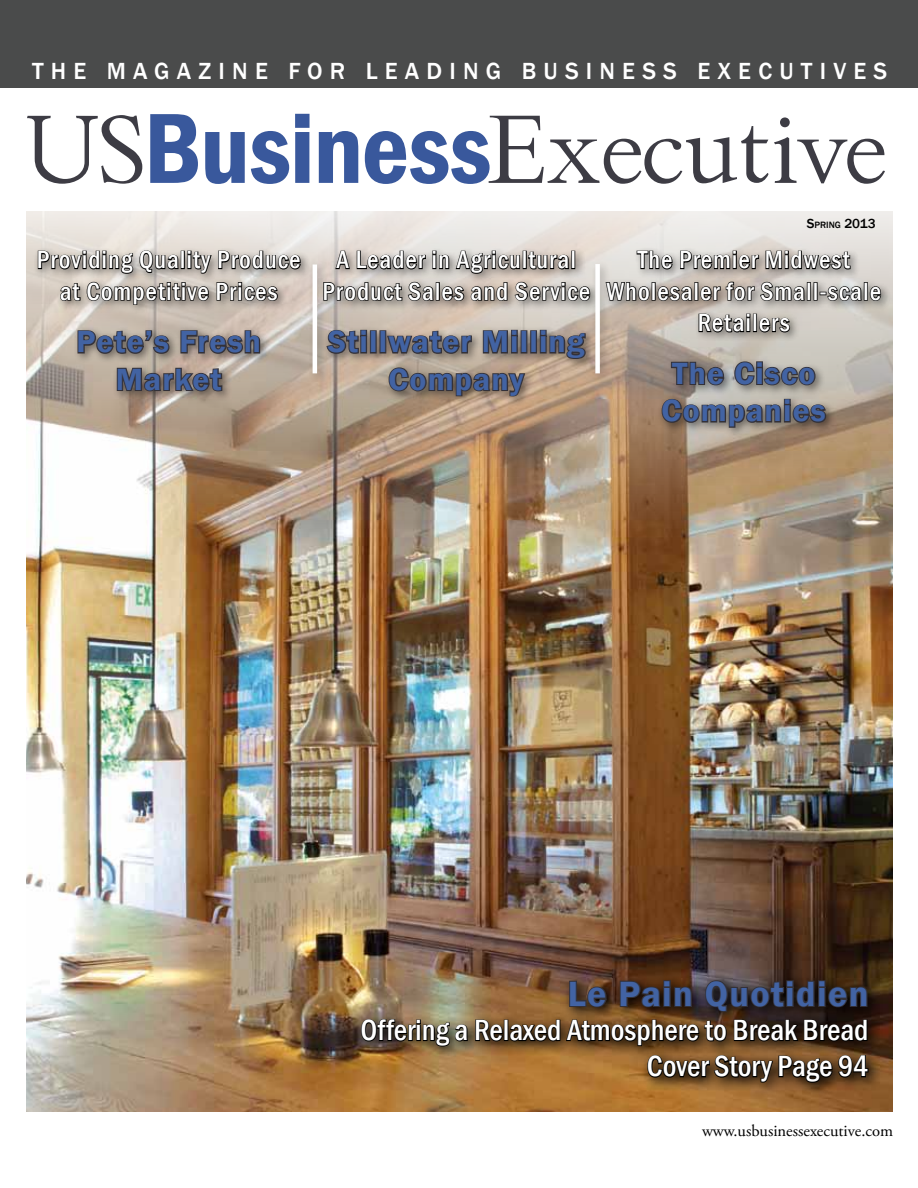
<style>
.page{position:relative;width:918px;height:1188px;background:#fff}
.page>*{position:absolute;margin:0;border:0;box-sizing:border-box;transform-origin:0 0}
.t1{font:600 36px "Franklin Gothic";letter-spacing:.04em;color:#4263a3}
.t2{font:600 31.5px/37.5px "Franklin Gothic";letter-spacing:.04em;color:#4263a3;text-align:center}
.t3{font:500 condensed 30px/36.2px "Franklin Gothic";color:#fff;text-align:right}
.t4{font:500 condensed 25.5px/31.5px "Franklin Gothic";letter-spacing:.04em;color:#fff;text-align:center}
.t5{font:500 24px "Franklin Gothic";letter-spacing:.3em;color:#fff}
.t6{font:16.5px "Adobe Garamond Pro";color:#000}
.t7{font:500 13.5px "Franklin Gothic";color:#000}
.s1{font-style:inherit}
.s2{font-size:9.45px}
</style>
<div class="page">
<div style="left:0;top:0;width:918px;height:88px;background:#4a4b4b"></div>
<svg style="left:27px;top:115px;width:115px;height:69px"></svg>
<svg style="left:150px;top:114px;width:48px;height:69px"></svg>
<svg style="left:205px;top:132px;width:40px;height:52px"></svg>
<svg style="left:251px;top:131px;width:38px;height:53px"></svg>
<svg style="left:295px;top:114px;width:15px;height:69px"></svg>
<svg style="left:319px;top:131px;width:39px;height:52px"></svg>
<svg style="left:365px;top:116px;width:403px;height:68px"></svg>
<svg style="left:774px;top:117px;width:111px;height:67px"></svg>
<img style="left:26px;top:211px;width:866px;height:900px">
<div style="left:318px;top:247px;width:283px;height:161px;background:#000;opacity:.47"></div>
<svg style="left:334px;top:248px;width:187px;height:27px;background:#8e8a86"></svg>
<div style="left:523px;top:251px;width:4px;height:18px;border:2px solid #000"></div>
<svg style="left:527px;top:251px;width:43px;height:20px"></svg>
<div style="left:571px;top:251px;width:4px;height:18px;border:2px solid #000"></div>
<svg style="left:328px;top:281px;width:107px;height:21px;background:#75716d"></svg>
<div style="left:436px;top:282px;width:4px;height:19px;border:2px solid #000"></div>
<svg style="left:441px;top:281px;width:67px;height:21px"></svg>
<svg style="left:514px;top:281px;width:77px;height:21px;background:#75716d"></svg>
<svg style="left:328px;top:329px;width:40px;height:27px"></svg>
<div style="left:370px;top:330px;width:7px;height:24px;border:2px solid #333139"></div>
<div style="left:379px;top:330px;width:7px;height:24px;border:2px solid #333139"></div>
<svg style="left:385px;top:330px;width:88px;height:26px;background:#766d68"></svg>
<svg style="left:482px;top:320px;width:37px;height:35px"></svg>
<div style="left:521px;top:330px;width:6px;height:24px;border:2px solid #333139"></div>
<div style="left:530px;top:330px;width:7px;height:24px;border:2px solid #333139"></div>
<svg style="left:539px;top:329px;width:48px;height:32px;background:#726761"></svg>
<svg style="left:387px;top:366px;width:140px;height:32px;background:#776b62"></svg>
<div style="left:33px;top:246px;width:279px;height:156px;background:#000;opacity:.47"></div>
<svg style="left:37px;top:250px;width:143px;height:25px;background:#807b77"></svg>
<div style="left:181px;top:251px;width:4px;height:18px;border:2px solid #000"></div>
<svg style="left:187px;top:250px;width:115px;height:24px;background:#807c78"></svg>
<svg style="left:59px;top:281px;width:151px;height:25px;background:#7c7771"></svg>
<svg style="left:216px;top:281px;width:63px;height:21px"></svg>
<svg style="left:76px;top:329px;width:185px;height:64px;background:#8b817a"></svg>
<div style="left:308px;top:260px;width:20px;height:124px;background:#000;opacity:.24"></div>
<hr style="left:313px;top:264px;width:4px;height:109px;background:#fff">
<div style="left:602px;top:246px;width:290px;height:193px;background:#000;opacity:.47"></div>
<svg style="left:636px;top:243px;width:215px;height:29px;background:#918e8b"></svg>
<svg style="left:611px;top:280px;width:39px;height:23px"></svg>
<div style="left:652px;top:282px;width:4px;height:19px;border:2px solid #000"></div>
<svg style="left:657px;top:285px;width:36px;height:17px"></svg>
<div style="left:694px;top:282px;width:4px;height:19px;border:2px solid #000"></div>
<svg style="left:699px;top:281px;width:107px;height:21px;background:#77726d"></svg>
<div style="left:807px;top:282px;width:4px;height:19px;border:2px solid #000"></div>
<div style="left:814px;top:282px;width:4px;height:19px;border:2px solid #000"></div>
<svg style="left:820px;top:285px;width:43px;height:17px"></svg>
<div style="left:864px;top:282px;width:4px;height:19px;border:2px solid #000"></div>
<svg style="left:869px;top:285px;width:13px;height:17px"></svg>
<svg style="left:698px;top:313px;width:52px;height:21px"></svg>
<div style="left:746px;top:318px;width:4px;height:14px;border:2px solid #000"></div>
<div style="left:753px;top:314px;width:4px;height:18px;border:2px solid #000"></div>
<svg style="left:758px;top:317px;width:33px;height:16px"></svg>
<svg style="left:670px;top:361px;width:56px;height:26px"></svg>
<svg style="left:733px;top:360px;width:84px;height:27px;background:#777473"></svg>
<svg style="left:660px;top:398px;width:168px;height:31px;background:#756e69"></svg>
<div style="left:591px;top:260px;width:20px;height:124px;background:#000;opacity:.24"></div>
<div style="left:595px;top:264px;width:5px;height:109px;background:#fff"></div>
<img style="left:354px;top:973px;width:528px;height:123px">
<img style="left:360px;top:979px;width:509px;height:105px">
<p class="t5" style="left:32px;top:56px;width:857px">THE MAGAZINE FOR <span class="s1">LEADING</span> BUSINESS EXECUTIVES</p>
<p class="t4" style="left:37px;top:244px;width:265px">Providing Quality Produce at Competitive Prices</p>
<p class="t2" style="left:77px;top:324px;width:186px">Pete’s Fresh<br>Market</p>
<p class="t4" style="left:322px;top:244px;width:269px">A Leader in Agricultural<br>Product Sales and Service</p>
<p class="t2" style="left:328px;top:324px;width:258px">Stillwater Milling<br>Company</p>
<p class="t7" style="left:807px;top:215px;width:70px">S<span class="s2">pring</span> 2013</p>
<p class="t4" style="left:606px;top:244px;width:276px">The Premier Midwest<br>Wholesaler for Small-scale<br>Retailers</p>
<p class="t2" style="left:662px;top:355px;width:166px">The Cisco<br>Companies</p>
<h1 class="t1" style="left:568px;top:972px;width:302px">Le Pain Quotidien</h1>
<p class="t3" style="left:361px;top:1012px;width:510px">Offering a Relaxed Atmosphere to Break Bread<br>Cover Story Page 94</p>
<p class="t6" style="left:702px;top:1121px;width:193px">www.usbusinessexecutive.com</p>
</div>
